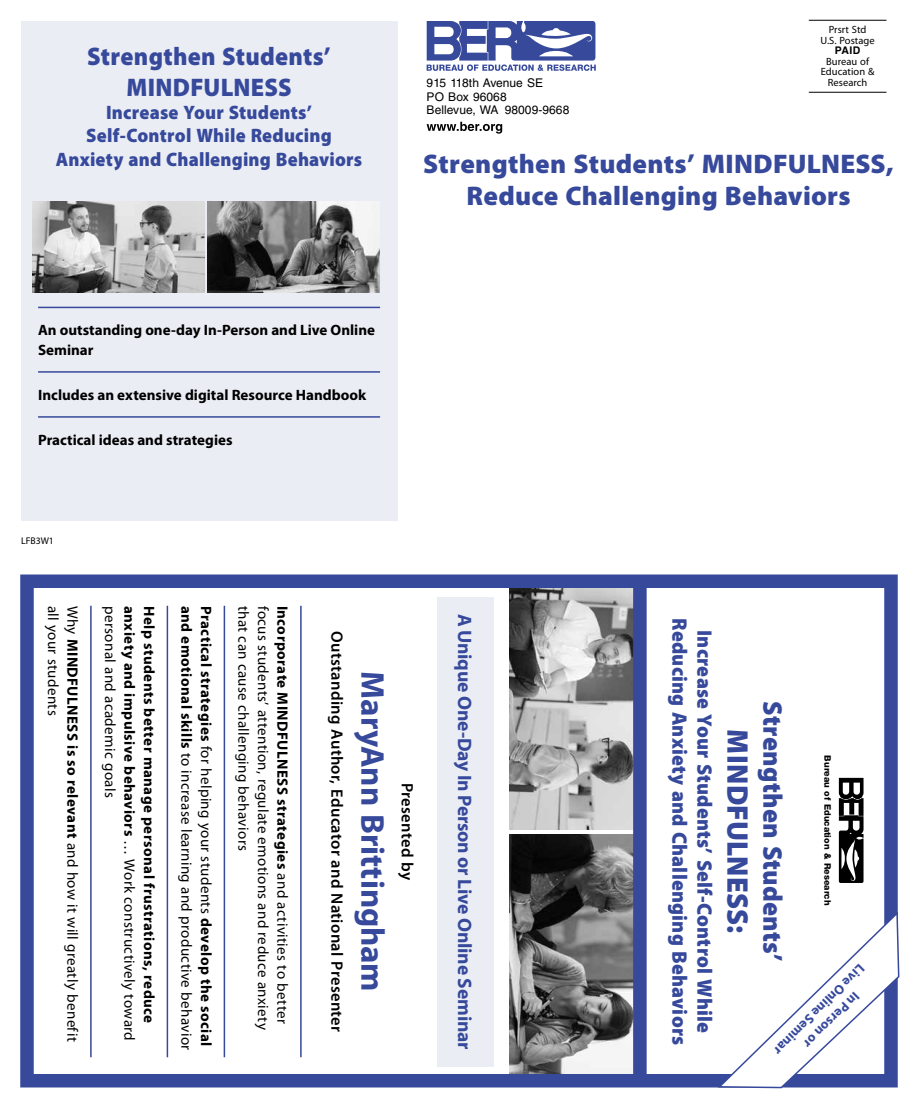
<style>
.page{position:relative;width:918px;height:1107px;background:#fff}
.page>*{position:absolute;margin:0;border:0;box-sizing:border-box;transform-origin:0 0}
.t1{font:700 33px "Myriad Pro";letter-spacing:-.005em;color:#36499b}
.t2{font:900 30px "Myriad Pro";letter-spacing:.01em;color:#36499b;scale:.96 1}
.t3{font:900 27px/32.4px "Myriad Pro";letter-spacing:.01em;color:#36499b;text-align:center}
.t4{font:900 27px "Myriad Pro";letter-spacing:.01em;color:#36499b;scale:.96 1}
.t5{font:900 25.5px/30.6px "Myriad Pro";letter-spacing:.01em;color:#36499b;text-align:center;scale:.95 1}
.t6{font:900 21px/25.2px "Myriad Pro";letter-spacing:.01em;color:#36499b;text-align:center;scale:.96 1}
.t7{font:900 19.5px/23.4px "Myriad Pro";letter-spacing:.01em;color:#36499b;text-align:center;scale:.95 1}
.t8{font:700 19.5px "Myriad Pro";letter-spacing:-.01em;color:#36499b}
.t9{font:600 16.5px "Myriad Pro";letter-spacing:.02em;color:#000}
.t10{font:15px "Myriad Pro";letter-spacing:.025em;color:#000}
.t11{font:700 15px "Myriad Pro";letter-spacing:.025em;color:#000}
.t12{font:700 15px/19.5px "Myriad Pro";color:#000}
.t13{font:700 13.5px/16.2px "Myriad Pro";color:#36499b;text-align:center}
.t14{font:12px/13.5px "Helvetica LT Std";letter-spacing:.005em;color:#000}
.t15{font:10.5px/10.5px "Myriad Pro";letter-spacing:.005em;color:#000;text-align:center}
.t16{font:700 10.5px "Helvetica LT Std";color:#000}
.t17{font:9.75px "Myriad Pro";color:#000}
.t18{font:800 9px "Helvetica Neue LT Std";color:#000}
.s1{font-weight:700}
.s2{font-weight:400}
</style>
<div class="page">
<div style="left:21px;top:21px;width:376px;height:499px;background:#ebedf5"></div>
<hr style="left:38px;top:307px;width:342px;height:1px;background:#36499b">
<hr style="left:38px;top:371px;width:342px;height:2px;background:#36499b">
<hr style="left:38px;top:416px;width:342px;height:2px;background:#36499b">
<hr style="left:300px;top:606px;width:2px;height:451px;background:#36499b">
<hr style="left:224px;top:606px;width:1px;height:451px;background:#36499b">
<hr style="left:167px;top:606px;width:1px;height:451px;background:#36499b">
<hr style="left:90px;top:606px;width:2px;height:451px;background:#36499b">
<hr style="left:809px;top:20px;width:78px;height:1px;background:#000">
<hr style="left:809px;top:92px;width:78px;height:1px;background:#000">
<svg style="left:427px;top:21px;width:169px;height:50px"></svg>
<svg style="left:427px;top:122px;width:75px;height:12px"></svg>
<div style="left:437px;top:597px;width:57px;height:469px;background:#ebedf5"></div>
<svg style="left:839px;top:778px;width:25px;height:105px"></svg>
<img style="left:509px;top:589px;width:124px;height:241px">
<img style="left:509px;top:834px;width:124px;height:239px">
<div style="left:633px;top:579px;width:14px;height:505px;background:#36499b"></div>
<img style="left:33px;top:201px;width:171px;height:91px">
<img style="left:208px;top:201px;width:172px;height:91px">
<div style="left:20px;top:574px;width:878px;height:514px;border:14px solid #36499b"></div>
<svg style="left:716px;top:911px;width:184px;height:178px"></svg>
<h3 class="t5" style="left:87px;top:40px;width:258px">Strengthen Students’<br>MINDFULNESS</h3>
<h3 class="t7" style="left:56px;top:100px;width:324px">Increase Your Students’<br>Self-Control While Reducing<br>Anxiety and Challenging Behaviors</h3>
<p class="t15" style="left:821px;top:24px;width:56px">Prsrt Std<br>U.S. Postage</p>
<p class="t16" style="left:835px;top:44px;width:27px">PAID</p>
<p class="t15" style="left:821px;top:56px;width:55px">Bureau of<br>Education &amp;</p>
<p class="t14" style="left:427px;top:76px;width:118px">915 118th Avenue SE</p>
<p class="t15" style="left:828px;top:77px;width:41px">Research</p>
<p class="t14" style="left:427px;top:90px;width:144px">PO Box 96068<br>Bellevue, WA 98009‑9668</p>
<h3 class="t3" style="left:423px;top:146px;width:472px">Strengthen Students’ MINDFULNESS,<br>Reduce Challenging Behaviors</h3>
<p class="t12" style="left:38px;top:320px;width:339px">An outstanding one-day In-Person and Live Online<br>Seminar</p>
<p class="t12" style="left:38px;top:384px;width:330px">Includes an extensive digital Resource Handbook</p>
<p class="t12" style="left:38px;top:429px;width:196px">Practical ideas and strategies</p>
<p class="t17" style="left:21px;top:535px;width:34px">LFB3W1</p>
<p class="t10" style="left:82px;top:606px;width:437px;rotate:90deg">Why <span class="s1">MINDFULNESS is so relevant</span> and how it will greatly benefit</p>
<p class="t10" style="left:119px;top:606px;width:193px;rotate:90deg">personal and academic goals</p>
<p class="t11" style="left:139px;top:606px;width:437px;rotate:90deg">anxiety and impulsive behaviors <span class="s2">… Work constructively toward</span></p>
<p class="t11" style="left:159px;top:606px;width:419px;rotate:90deg">Help students better manage personal frustrations, reduce</p>
<p class="t10" style="left:62px;top:606px;width:111px;rotate:90deg">all your students</p>
<p class="t11" style="left:216px;top:606px;width:442px;rotate:90deg">Practical strategies <span class="s2">for helping your students</span> develop the social</p>
<p class="t10" style="left:253px;top:606px;width:247px;rotate:90deg">that can cause challenging behaviors</p>
<p class="t10" style="left:272px;top:606px;width:426px;rotate:90deg">focus students’ attention, regulate emotions and reduce anxiety</p>
<p class="t10" style="left:196px;top:606px;width:446px;rotate:90deg"><span class="s1">and emotional skills</span> to increase learning and productive behavior</p>
<p class="t11" style="left:292px;top:606px;width:419px;rotate:90deg">Incorporate MINDFULNESS strategies <span class="s2">and activities to better</span></p>
<p class="t9" style="left:347px;top:631px;width:402px;rotate:90deg">Outstanding Author, Educator and National Presenter</p>
<h1 class="t1" style="left:394px;top:671px;width:322px;rotate:90deg">MaryAnn Brittingham</h1>
<p class="t9" style="left:418px;top:783px;width:99px;rotate:90deg">Presented by</p>
<h3 class="t8" style="left:478px;top:614px;width:437px;rotate:90deg">A Unique One-Day In Person or Live Online Seminar</h3>
<h3 class="t6" style="left:718px;top:618px;width:446px;rotate:90deg">Increase Your Students’ Self-Control While<br>Reducing Anxiety and Challenging Behaviors</h3>
<h2 class="t2" style="left:758px;top:729px;width:214px;rotate:90deg">MINDFULNESS:</h2>
<h3 class="t4" style="left:791px;top:701px;width:273px;rotate:90deg">Strengthen Students’</h3>
<p class="t18" style="left:833px;top:755px;width:151px;rotate:90deg">Bureau of Education &amp; Research</p>
<p class="t13" style="left:880px;top:984px;width:123px;rotate:135deg">In Person or<br>Live Online Seminar</p>
</div>
